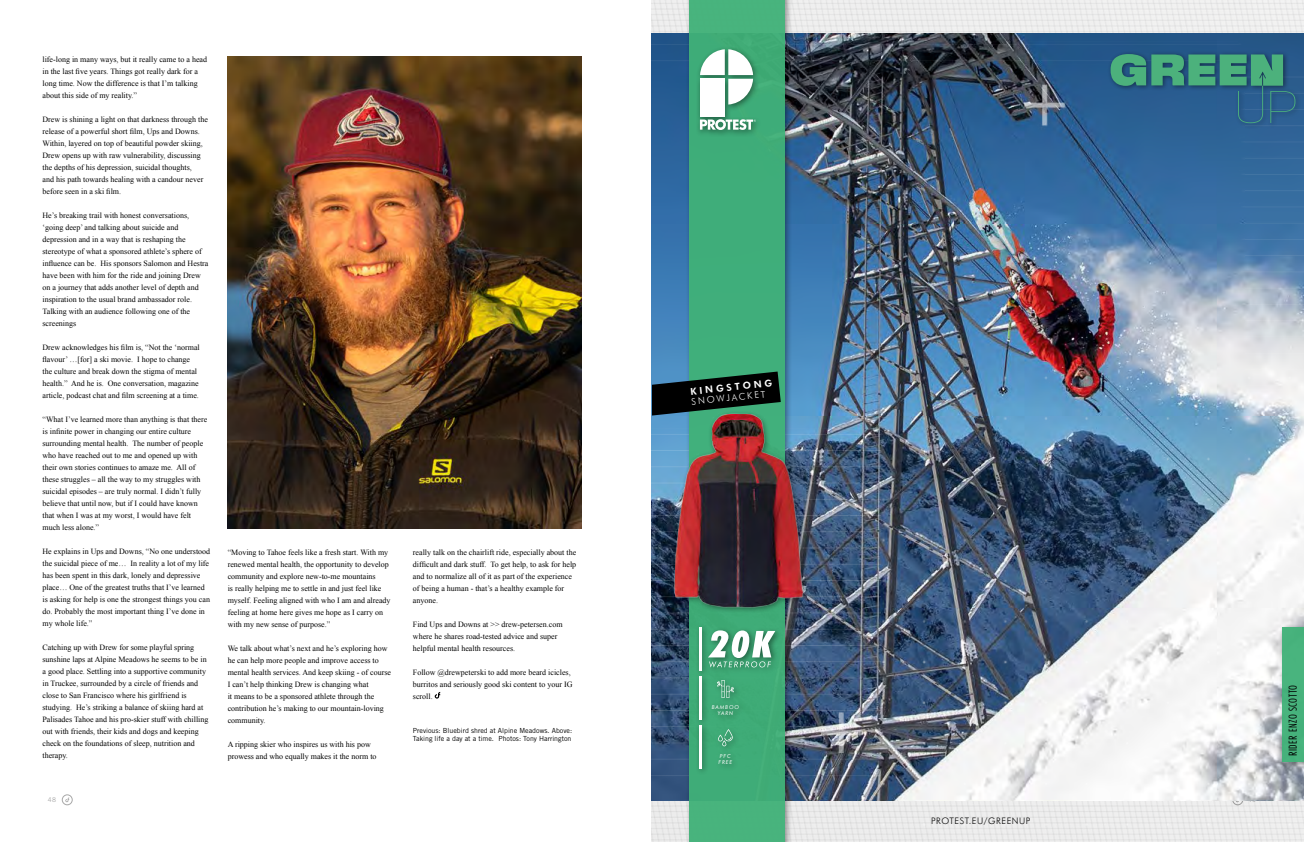
<style>
.page{position:relative;width:1304px;height:842px;background:#fff}
.page>*{position:absolute;margin:0;border:0;box-sizing:border-box;transform-origin:0 0}
.t1{font:12px "Futura PT Cond";letter-spacing:.03em;color:#000}
.t2{font:800 9.6px "Futura BT";color:#fff}
.t3{font:300 9.2px "Futura BT";color:#fff}
.t4{font:300 9px "Futura BT";letter-spacing:.065em;color:#000}
.t5{font:8px/12px "Times New Roman";color:#000}
.t6{font:7px/8.8px "Trade Gothic LT Std";color:#000}
.t7{font:6.5px "Trade Gothic LT Std";color:#a8a8a8}
.t8{font:italic 5.4px/6.4px "Futura BT";letter-spacing:.16em;color:#fff}
.t9{font:italic 5.3px/6.4px "Futura BT";letter-spacing:.16em;color:#fff;text-align:center}
</style>
<div class="page">
<div style="left:62px;top:795px;width:10px;height:10px;border:1px solid #a8a8a8;border-radius:50%"></div>
<svg style="left:65px;top:797px;width:4px;height:5px"></svg>
<svg style="left:435px;top:692px;width:5px;height:7px"></svg>
<img style="left:228px;top:57px;width:353px;height:471px">
<div style="left:652px;top:0;width:652px;height:842px;background:#ebebeb"></div>
<img style="left:652px;top:33px;width:652px;height:768px">
<div style="left:1108px;top:51px;width:194px;height:78px;background:#000;opacity:.45"></div>
<svg style="left:1111px;top:54px;width:184px;height:69px;background:#337584"></svg>
<div style="left:1278px;top:623px;width:26px;height:147px;background:#000;opacity:.45"></div>
<div style="left:1282px;top:627px;width:22px;height:135px;background:#47b37d"></div>
<div style="left:686px;top:0;width:107px;height:842px;background:#000;opacity:.45"></div>
<div style="left:690px;top:0;width:95px;height:842px;background:#40b178"></div>
<div style="left:696px;top:45px;width:67px;height:92px;background:#000;opacity:.45"></div>
<div style="left:700px;top:79px;width:25px;height:38px;background:#fff"></div>
<svg style="left:700px;top:49px;width:53px;height:56px"></svg>
<svg style="left:700px;top:119px;width:56px;height:11px"></svg>
<img style="left:663px;top:412px;width:149px;height:199px">
<div style="left:695px;top:623px;width:87px;height:153px;background:#000;opacity:.45"></div>
<hr style="left:699px;top:627px;width:3px;height:44px;background:#fff">
<svg style="left:708px;top:630px;width:67px;height:37px;background:#90c3aa"></svg>
<hr style="left:699px;top:676px;width:3px;height:43px;background:#fff">
<svg style="left:717px;top:680px;width:17px;height:18px"></svg>
<hr style="left:699px;top:725px;width:3px;height:43px;background:#fff">
<svg style="left:718px;top:729px;width:15px;height:17px"></svg>
<svg style="left:652px;top:372px;width:129px;height:43px"></svg>
<p class="t5" style="left:43px;top:53px;width:166px">life-long in many ways, but it really came to a head in the last five years. Things got really dark for a long time. Now the difference is that I’m talking about this side of my reality.”</p>
<p class="t5" style="left:43px;top:113px;width:167px">Drew is shining a light on that darkness through the release of a powerful short film, Ups and Downs.<br>Within, layered on top of beautiful powder skiing, Drew opens up with raw vulnerability, discussing the depths of his depression, suicidal thoughts,<br>and his path towards healing with a candour never before seen in a ski film.</p>
<p class="t5" style="left:43px;top:209px;width:167px">He’s breaking trail with honest conversations, ‘going deep’ and talking about suicide and depression and in a way that is reshaping the stereotype of what a sponsored athlete’s sphere of influence can be. His sponsors Salomon and Hestra have been with him for the ride and joining Drew on a journey that adds another level of depth and inspiration to the usual brand ambassador role.<br>Talking with an audience following one of the screenings</p>
<p class="t5" style="left:43px;top:341px;width:159px">Drew acknowledges his film is, “Not the ‘normal flavour’ …[for] a ski movie. I hope to change the culture and break down the stigma of mental health.” And he is. One conversation, magazine article, podcast chat and film screening at a time.</p>
<p class="t5" style="left:43px;top:413px;width:166px">“What I’ve learned more than anything is that there is infinite power in changing our entire culture surrounding mental health. The number of people who have reached out to me and opened up with their own stories continues to amaze me. All of these struggles – all the way to my struggles with suicidal episodes – are truly normal. I didn’t fully believe that until now, but if I could have known that when I was at my worst, I would have felt much less alone.”</p>
<p class="t5" style="left:43px;top:545px;width:169px">He explains in Ups and Downs, “No one understood the suicidal piece of me… In reality a lot of my life has been spent in this dark, lonely and depressive place… One of the greatest truths that I’ve learned is asking for help is one the strongest things you can do. Probably the most important thing I’ve done in my whole life.”</p>
<p class="t5" style="left:43px;top:641px;width:168px">Catching up with Drew for some playful spring sunshine laps at Alpine Meadows he seems to be in a good place. Settling into a supportive community in Truckee, surrounded by a circle of friends and close to San Francisco where his girlfriend is studying. He’s striking a balance of skiing hard at Palisades Tahoe and his pro-skier stuff with chilling out with friends, their kids and dogs and keeping check on the foundations of sleep, nutrition and therapy.</p>
<p class="t5" style="left:228px;top:546px;width:164px">“Moving to Tahoe feels like a fresh start. With my renewed mental health, the opportunity to develop community and explore new-to-me mountains<br>is really helping me to settle in and just feel like myself. Feeling aligned with who I am and already feeling at home here gives me hope as I carry on with my new sense of purpose.”</p>
<p class="t5" style="left:228px;top:642px;width:165px">We talk about what’s next and he’s exploring how he can help more people and improve access to mental health services. And keep skiing - of course I can’t help thinking Drew is changing what<br>it means to be a sponsored athlete through the contribution he’s making to our mountain-loving community.</p>
<p class="t5" style="left:228px;top:738px;width:150px">A ripping skier who inspires us with his pow prowess and who equally makes it the norm to</p>
<p class="t5" style="left:413px;top:546px;width:165px">really talk on the chairlift ride, especially about the difficult and dark stuff. To get help, to ask for help and to normalize all of it as part of the experience of being a human - that’s a healthy example for anyone.</p>
<p class="t5" style="left:413px;top:618px;width:151px">Find Ups and Downs at &gt;&gt; drew-petersen.com where he shares road-tested advice and super helpful mental health resources.</p>
<p class="t5" style="left:413px;top:666px;width:161px">Follow @drewpeterski to add more beard icicles, burritos and seriously good ski content to your IG scroll.</p>
<p class="t6" style="left:413px;top:726px;width:161px">Previous: Bluebird shred at Alpine Meadows. Above:<br>Taking life a day at a time. Photos: Tony Harrington</p>
<p class="t2" style="left:690px;top:385px;width:84px;rotate:-6deg">KINGSTONG</p>
<p class="t3" style="left:691px;top:396px;width:76px;rotate:-6deg">SNOWJACKET</p>
<p class="t9" style="left:712px;top:704px;width:29px">BAMBOO<br>YARN</p>
<p class="t8" style="left:718px;top:753px;width:15px">PFC<br>FREE</p>
<p class="t7" style="left:48px;top:796px;width:10px">48</p>
<p class="t7" style="left:1248px;top:796px;width:10px">49</p>
<p class="t4" style="left:931px;top:815px;width:101px">PROTEST.EU/GREENUP</p>
<h1 class="t1" style="left:1286px;top:756px;width:73px;rotate:-90deg">RIDER ENZO SCOTTO</h1>
</div>
